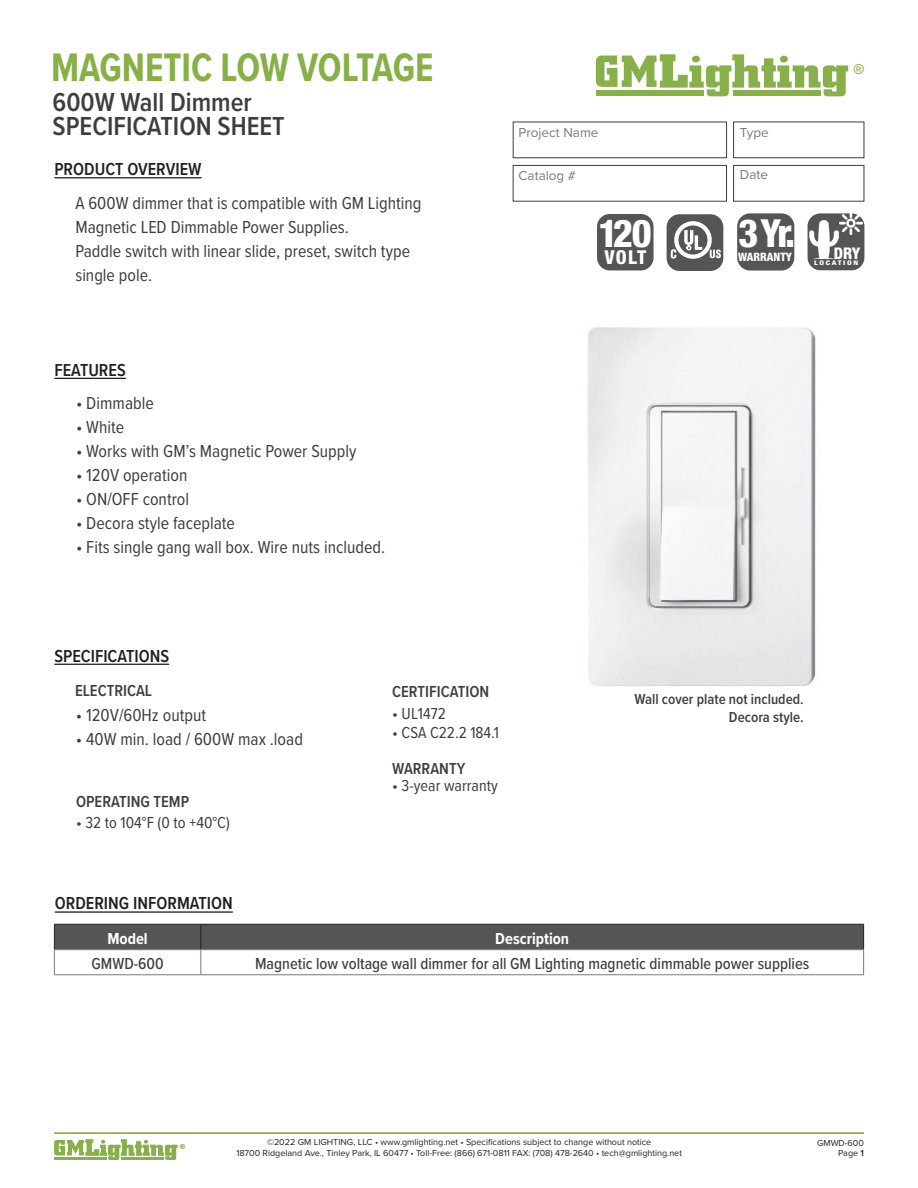
<style>
.page{position:relative;width:918px;height:1188px;background:#fff}
.page>*{position:absolute;margin:0;border:0;box-sizing:border-box;transform-origin:0 0}
.t1{font:700 41.25px "Proxima Nova Cond";color:#87b047;scale:.93 1}
.t2{font:800 condensed 38.7px "Helvetica Neue LT Std";color:#fff}
.t3{font:800 condensed 38.4px "Helvetica Neue LT Std";color:#fff}
.t4{font:600 27px/24px "Proxima Nova Cond";color:#3e3e3f}
.t5{font:800 condensed 19.2px "Helvetica Neue LT Std";color:#fff}
.t6{font:18px/24px "Proxima Nova Cond";color:#3e3e3f}
.t7{font:600 18px "Proxima Nova Cond";color:#231f20}
.t8{font:500 16.5px "Proxima Nova Cond";color:#3e3e3f}
.t9{font:16.5px "Proxima Nova Cond";color:#3e3e3f}
.t10{font:600 16.5px "Proxima Nova Cond";color:#3e3e3f}
.t11{font:700 16.5px "Proxima Nova Cond";color:#fff}
.t12{font:800 condensed 16.05px "Helvetica Neue LT Std";color:#fff}
.t13{font:600 15px "Proxima Nova Cond";color:#3e3e3f}
.t14{font:13.8px "Arial";color:#87b04a}
.t15{font:13.5px "Proxima Nova";color:#797a79}
.t16{font:800 condensed 11.55px "Helvetica Neue LT Std";color:#fff}
.t17{font:9px/10.8px "Proxima Nova";color:#231f20;text-align:center}
.t18{font:6.75px "Arial";color:#87b04a}
.t19{font:800 condensed 6.45px "Helvetica Neue LT Std";letter-spacing:.2em;color:#fff;scale:1.27 1}
.s1{font-weight:600}
</style>
<div class="page">
<svg style="left:596px;top:54px;width:252px;height:42px"></svg>
<div style="left:596px;top:90px;width:108px;height:5px;background:#87b04a"></div>
<div style="left:733px;top:91px;width:88px;height:5px;background:#87b04a"></div>
<div style="left:733px;top:122px;width:131px;height:36px;border:1px solid #3e3e3f"></div>
<div style="left:513px;top:165px;width:214px;height:37px;border:1px solid #3e3e3f"></div>
<div style="left:733px;top:165px;width:131px;height:37px;border:1px solid #3e3e3f"></div>
<hr style="left:54px;top:378px;width:72px;height:1px;background:#231f20">
<hr style="left:54px;top:664px;width:115px;height:1px;background:#231f20">
<hr style="left:54px;top:177px;width:148px;height:1px;background:#231f20">
<hr style="left:54px;top:1132px;width:810px;height:2px;background:#87b047">
<svg style="left:54px;top:1139px;width:123px;height:21px"></svg>
<hr style="left:55px;top:1157px;width:52px;height:2px;background:#87b04a">
<hr style="left:121px;top:1157px;width:43px;height:3px;background:#87b04a">
<svg style="left:54px;top:924px;width:810px;height:50px"></svg>
<hr style="left:54px;top:974px;width:147px;height:1px;background:#777877">
<hr style="left:201px;top:974px;width:663px;height:1px;background:#777877">
<hr style="left:55px;top:911px;width:178px;height:2px;background:#231f20">
<div style="left:513px;top:122px;width:214px;height:36px;border:1px solid #3e3e3f"></div>
<div style="left:597px;top:214px;width:57px;height:56px;background:#545554;border-radius:13px"></div>
<div style="left:667px;top:214px;width:56px;height:57px;background:#545554;border-radius:13px"></div>
<div style="left:674px;top:221px;width:38px;height:38px;border:4px solid #fff;border-radius:50%"></div>
<svg style="left:684px;top:230px;width:18px;height:20px"></svg>
<svg style="left:671px;top:249px;width:5px;height:10px"></svg>
<svg style="left:710px;top:250px;width:11px;height:8px"></svg>
<div style="left:808px;top:213px;width:56px;height:57px;background:#545554;border-radius:13px"></div>
<img style="left:810px;top:220px;width:29px;height:39px">
<img style="left:839px;top:213px;width:24px;height:21px">
<div style="left:737px;top:213px;width:57px;height:58px;background:#545554;border-radius:13px"></div>
<img style="left:587px;top:327px;width:229px;height:360px">
<h1 class="t1" style="left:51px;top:37px;width:413px">MAGNETIC LOW VOLTAGE</h1>
<p class="t14" style="left:854px;top:60px;width:12px">®</p>
<h3 class="t4" style="left:53px;top:89px;width:234px">600W Wall Dimmer<br>SPECIFICATION SHEET</h3>
<p class="t15" style="left:518px;top:123px;width:82px">Project Name</p>
<p class="t15" style="left:740px;top:123px;width:30px">Type</p>
<p class="t15" style="left:518px;top:166px;width:59px">Catalog #</p>
<p class="t15" style="left:740px;top:164px;width:30px">Date</p>
<p class="t7" style="left:54px;top:156px;width:149px">PRODUCT OVERVIEW</p>
<p class="t6" style="left:75px;top:191px;width:348px">A 600W dimmer that is compatible with GM Lighting<br>Magnetic LED Dimmable Power Supplies.</p>
<p class="t6" style="left:75px;top:239px;width:336px">Paddle switch with linear slide, preset, switch type single pole.</p>
<p class="t2" style="left:738px;top:209px;width:59px">3 Yr.</p>
<p class="t16" style="left:738px;top:250px;width:55px">WARRANTY</p>
<p class="t3" style="left:598px;top:209px;width:55px">120</p>
<p class="t5" style="left:604px;top:246px;width:43px">VOLT</p>
<p class="t12" style="left:834px;top:243px;width:28px">DRY</p>
<p class="t19" style="left:814px;top:259px;width:36px">LOCATION</p>
<p class="t7" style="left:54px;top:356px;width:73px">FEATURES</p>
<p class="t6" style="left:76px;top:390px;width:79px">• Dimmable</p>
<p class="t6" style="left:76px;top:414px;width:50px">• White</p>
<p class="t6" style="left:76px;top:438px;width:282px">• Works with GM’s Magnetic Power Supply</p>
<p class="t6" style="left:76px;top:462px;width:113px">• 120V operation</p>
<p class="t6" style="left:76px;top:486px;width:115px">• ON/OFF control</p>
<p class="t6" style="left:76px;top:510px;width:160px">• Decora style faceplate</p>
<p class="t6" style="left:76px;top:534px;width:311px">• Fits single gang wall box. Wire nuts included.</p>
<p class="t7" style="left:54px;top:642px;width:116px">SPECIFICATIONS</p>
<p class="t10" style="left:75px;top:679px;width:79px">ELECTRICAL</p>
<p class="t6" style="left:76px;top:702px;width:132px">• 120V/60Hz output</p>
<p class="t6" style="left:76px;top:726px;width:229px">• 40W min. load / 600W max .load</p>
<p class="t10" style="left:76px;top:789px;width:115px">OPERATING TEMP</p>
<p class="t9" style="left:76px;top:810px;width:155px">• 32 to 104°F (0 to +40°C)</p>
<p class="t7" style="left:55px;top:890px;width:180px">ORDERING INFORMATION</p>
<p class="t10" style="left:392px;top:680px;width:99px">CERTIFICATION</p>
<p class="t9" style="left:392px;top:701px;width:55px">• UL1472</p>
<p class="t9" style="left:392px;top:721px;width:108px">• CSA C22.2 184.1</p>
<p class="t10" style="left:392px;top:757px;width:75px">WARRANTY</p>
<p class="t9" style="left:392px;top:773px;width:107px">• 3-year warranty</p>
<p class="t13" style="left:634px;top:688px;width:171px">Wall cover plate not included.</p>
<p class="t13" style="left:729px;top:706px;width:76px">Decora style.</p>
<p class="t11" style="left:107px;top:926px;width:42px">Model</p>
<p class="t11" style="left:495px;top:926px;width:75px">Description</p>
<p class="t8" style="left:91px;top:951px;width:74px">GMWD-600</p>
<p class="t8" style="left:255px;top:951px;width:556px">Magnetic low voltage wall dimmer for all GM Lighting magnetic dimmable power supplies</p>
<p class="t18" style="left:180px;top:1142px;width:6px">®</p>
<p class="t17" style="left:236px;top:1137px;width:447px">©2022 GM LIGHTING, LLC • www.gmlighting.net • Specifications subject to change without notice<br>18700 Ridgeland Ave., Tinley Park, IL 60477 • Toll-Free: (866) 671-0811 FAX: (708) 478-2640 • tech@gmlighting.net</p>
<p class="t17" style="left:817px;top:1137px;width:48px;text-align:right">GMWD-600<br>Page <span class="s1">1</span></p>
</div>
